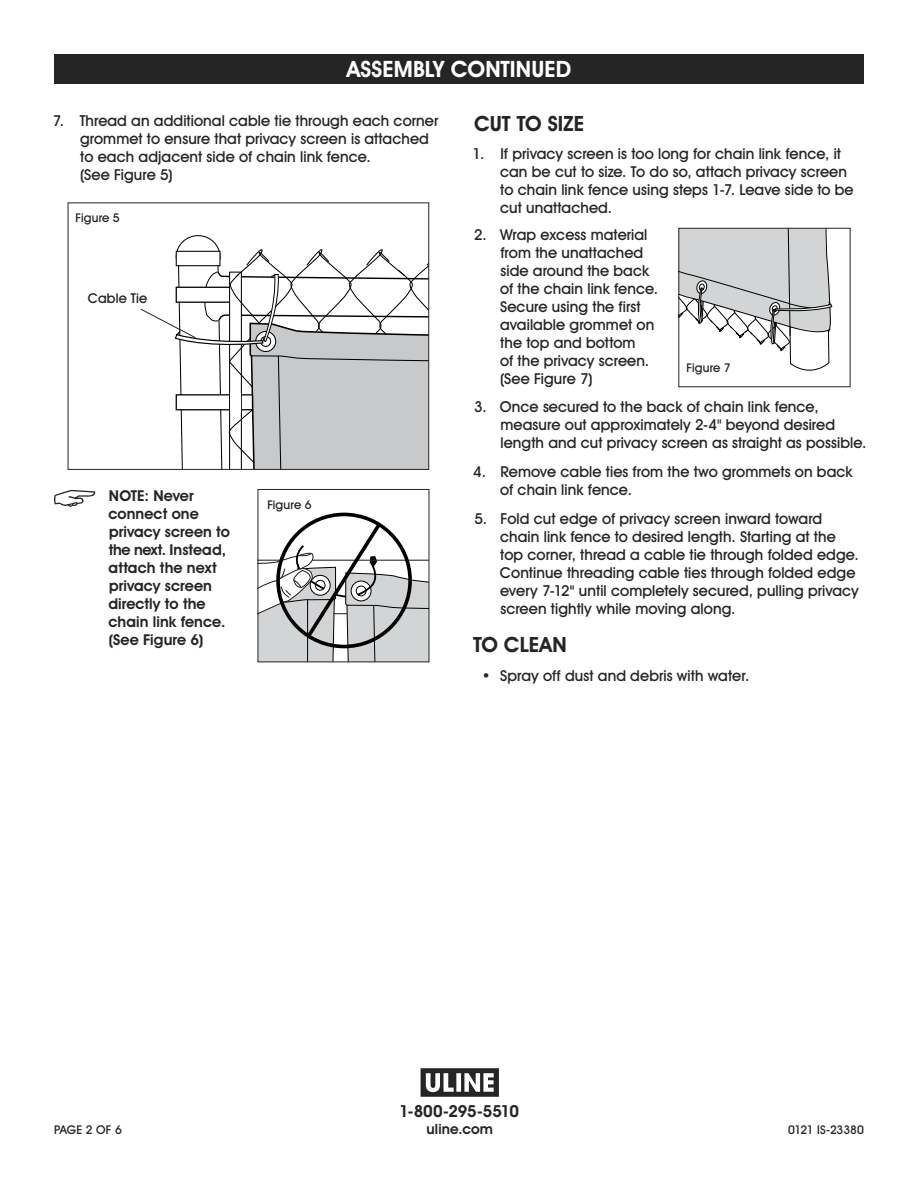
<style>
.page{position:relative;width:918px;height:1188px;background:#fff}
.page>*{position:absolute;margin:0;border:0;box-sizing:border-box;transform-origin:0 0}
.t1{font:700 22.5px "Uline Two Knine";letter-spacing:.005em;color:#fff}
.t2{font:700 21px "Uline Two Knine";color:#252525}
.t3{font:700 16.5px "Uline Two Knine";letter-spacing:-.015em;color:#252525}
.t4{font:15px/18px "Uline Two Knine";letter-spacing:.005em;color:#252525}
.t5{font:700 15px/18px "Uline Two Knine";letter-spacing:.005em;color:#252525}
.t6{font:700 14.25px "Uline Two Knine";letter-spacing:.01em;color:#252525}
.t7{font:13.5px "Uline Two Knine";letter-spacing:.01em;color:#252525}
.t8{font:12px "Uline Two Knine";color:#252525}
.s1{font-weight:700}
</style>
<div class="page">
<svg style="left:54px;top:490px;width:41px;height:17px"></svg>
<div style="left:54px;top:54px;width:810px;height:30px;background:#252525"></div>
<svg style="left:260px;top:520px;width:167px;height:140px"></svg>
<svg style="left:680px;top:230px;width:153px;height:141px"></svg>
<div style="left:678px;top:228px;width:172px;height:159px;border:1px solid #252525"></div>
<svg style="left:140px;top:234px;width:289px;height:235px"></svg>
<svg style="left:421px;top:1068px;width:78px;height:29px"></svg>
<h1 class="t1" style="left:347px;top:56px;width:226px">ASSEMBLY CONTINUED</h1>
<p class="t4" style="left:80px;top:111px;width:360px;text-indent:-27px">7. Thread an additional cable tie through each corner grommet to ensure that privacy screen is attached to each adjacent side of chain link fence.<br>(See Figure 5)</p>
<p class="t8" style="left:76px;top:210px;width:46px">Figure 5</p>
<p class="t7" style="left:88px;top:290px;width:61px">Cable Tie</p>
<p class="t5" style="left:108px;top:486px;width:123px">NOTE: Never connect one privacy screen to the next. Instead, attach the next privacy screen directly to the chain link fence. (See Figure 6)</p>
<p class="t8" style="left:267px;top:498px;width:46px">Figure 6</p>
<h2 class="t2" style="left:474px;top:110px;width:112px">CUT TO SIZE</h2>
<p class="t4" style="left:500px;top:145px;width:355px;text-indent:-28px">1. If privacy screen is too long for chain link fence, it can be cut to size. To do so, attach privacy screen to chain link fence using steps 1-7. Leave side to be cut unattached.</p>
<p class="t4" style="left:500px;top:225px;width:160px;text-indent:-26px">2. Wrap excess material from the unattached side around the back of the chain link fence.<br>Secure using the first available grommet on the top and bottom<br>of the privacy screen. (See Figure 7)</p>
<p class="t4" style="left:500px;top:398px;width:367px;text-indent:-26px">3. Once secured to the back of chain link fence, measure out approximately 2-4" beyond desired length and cut privacy screen as straight as possible.</p>
<p class="t4" style="left:500px;top:463px;width:354px;text-indent:-27px">4. Remove cable ties from the two grommets on back of chain link fence.</p>
<p class="t4" style="left:500px;top:509px;width:361px;text-indent:-25px">5. Fold cut edge of privacy screen inward toward chain link fence to desired length. Starting at the top corner, thread a cable tie through folded edge.<br>Continue threading cable ties through folded edge every 7-12<span class="s1">"</span> until completely secured, pulling privacy screen tightly while moving along.</p>
<h2 class="t2" style="left:473px;top:632px;width:95px">TO CLEAN</h2>
<p class="t4" style="left:482px;top:666px;width:269px">• Spray off dust and debris with water.</p>
<p class="t8" style="left:687px;top:361px;width:46px">Figure 7</p>
<p class="t3" style="left:399px;top:1101px;width:121px">1-800-295-5510</p>
<p class="t6" style="left:427px;top:1120px;width:68px">uline.com</p>
<p class="t8" style="left:54px;top:1122px;width:69px">PAGE 2 OF 6</p>
<p class="t8" style="left:788px;top:1122px;width:77px">0121 IS-23380</p>
</div>
